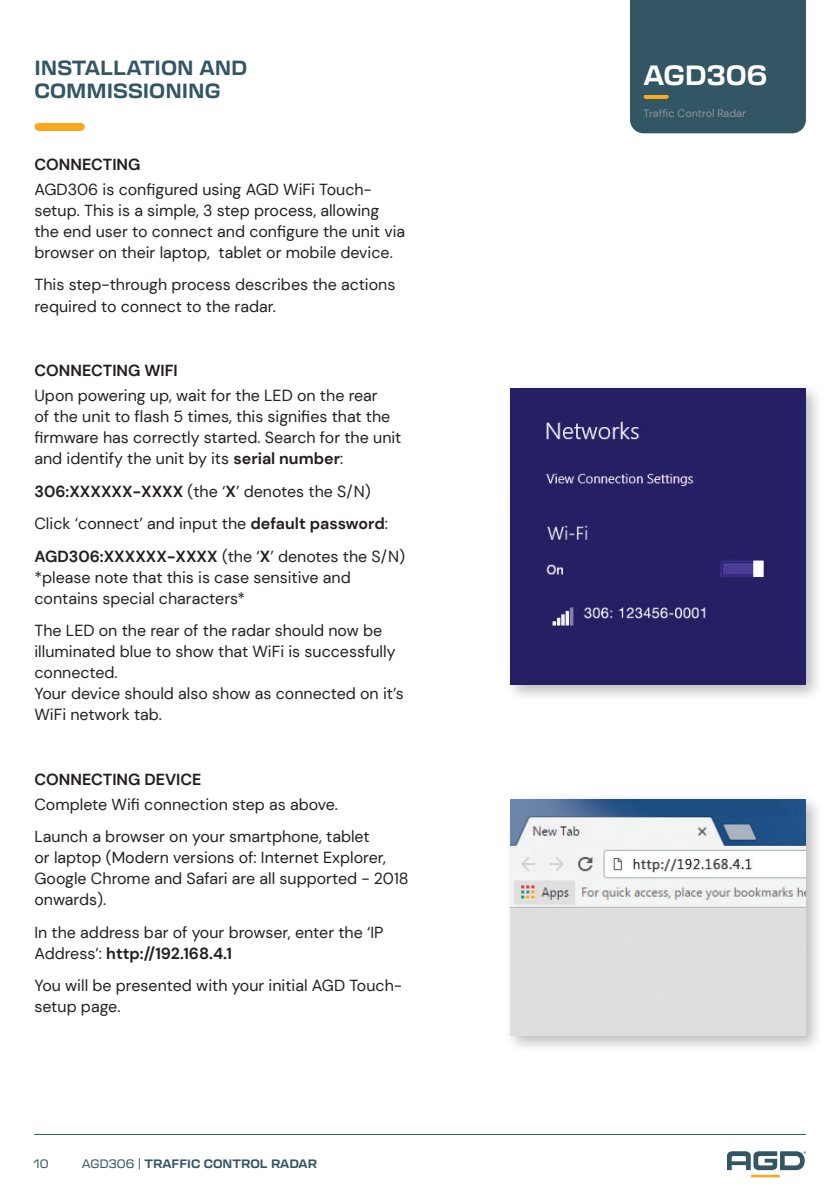
<style>
.page{position:relative;width:840px;height:1191px;background:#fff}
.page>*{position:absolute;margin:0;border:0;box-sizing:border-box;transform-origin:0 0}
.t1{font:700 27.4px "Transducer";color:#fff}
.t2{font:700 20.2px/22.8px "Transducer";color:#335664}
.Body_text{font:16px/21px "DM Sans";color:#231f20}
.t3{font:700 16px "DM Sans";color:#231f20}
.t4{font:700 12px "Transducer";color:#335664}
.t5{font:12px "Transducer";color:#335664}
.t6{font:10.8px "DM Sans";color:#8a95a0}
.s1{font-weight:700}
.s2{font-weight:400}
</style>
<div class="page">
<hr style="left:34px;top:1134px;width:771px;height:1px;background:#335664">
<div style="left:630px;top:0;width:175px;height:133px;background:#335664"></div>
<hr style="left:645px;top:95px;width:21px;height:4px;background:#f9a91b">
<svg style="left:727px;top:1151px;width:78px;height:19px"></svg>
<hr style="left:750px;top:1174px;width:29px;height:3px;background:#faa828">
<div style="left:78px;top:123px;width:7px;height:7px;background:#f9a91b;border-radius:50%"></div>
<div style="left:34px;top:123px;width:8px;height:7px;background:#f9a91b;border-radius:50%"></div>
<div style="left:38px;top:123px;width:43px;height:7px;background:#f9a91b"></div>
<div style="left:504px;top:382px;width:319px;height:320px;background:#231f20;opacity:.3"></div>
<div style="left:510px;top:388px;width:295px;height:296px;background:#251f63"></div>
<div style="left:504px;top:793px;width:319px;height:260px;background:#231f20;opacity:.3"></div>
<img style="left:510px;top:799px;width:295px;height:236px">
<p class="t2" style="left:34px;top:55px;width:214px">INSTALLATION AND<br>COMMISSIONING</p>
<p class="t3" style="left:34px;top:154px;width:107px">CONNECTING</p>
<p class="Body_text" style="left:34px;top:179px;width:372px">AGD306 is configured using AGD WiFi Touch&shy;setup. This is a simple, 3 step process, allowing the end user to connect and configure the unit via browser on their laptop, tablet or mobile device.</p>
<p class="Body_text" style="left:34px;top:274px;width:362px">This step-through process describes the actions required to connect to the radar.</p>
<p class="t3" style="left:34px;top:360px;width:145px">CONNECTING WIFI</p>
<p class="Body_text" style="left:34px;top:385px;width:368px">Upon powering up, wait for the LED on the rear<br>of the unit to flash 5 times, this signifies that the firmware has correctly started. Search for the unit and identify the unit by its <span class="s1">serial number</span>:</p>
<p class="Body_text" style="left:34px;top:481px;width:337px"><span class="s1">306:XXXXXX-XXXX</span> (the ‘<span class="s1">X</span>’ denotes the S/N)</p>
<p class="Body_text" style="left:34px;top:513px;width:355px">Click ‘connect’ and input the <span class="s1">default password</span>:</p>
<p class="Body_text" style="left:34px;top:545px;width:372px"><span class="s1">AGD306:XXXXXX-XXXX</span> (the ‘<span class="s1">X</span>’ denotes the S/N) *please note that this is case sensitive and contains special characters*</p>
<p class="Body_text" style="left:34px;top:619px;width:370px">The LED on the rear of the radar should now be illuminated blue to show that WiFi is successfully connected.<br>Your device should also show as connected on it’s WiFi network tab.</p>
<p class="t3" style="left:34px;top:769px;width:168px">CONNECTING DEVICE</p>
<p class="Body_text" style="left:34px;top:793px;width:305px">Complete Wifi connection step as above.</p>
<p class="Body_text" style="left:34px;top:826px;width:375px">Launch a browser on your smartphone, tablet<br>or laptop (Modern versions of: Internet Explorer, Google Chrome and Safari are all supported - 2018 onwards).</p>
<p class="Body_text" style="left:34px;top:921px;width:350px">In the address bar of your browser, enter the ‘IP<br>Address’: <span class="s1">http://192.168.4.1</span></p>
<p class="Body_text" style="left:34px;top:974px;width:369px">You will be presented with your initial AGD Touch&shy;setup page.</p>
<p class="t5" style="left:34px;top:1155px;width:16px">10</p>
<p class="t4" style="left:82px;top:1154px;width:236px"><span class="s2">AGD306 |</span> TRAFFIC CONTROL RADAR</p>
<h1 class="t1" style="left:643px;top:56px;width:125px">AGD306</h1>
<p class="t6" style="left:643px;top:106px;width:104px">Traffic Control Radar</p>
</div>
